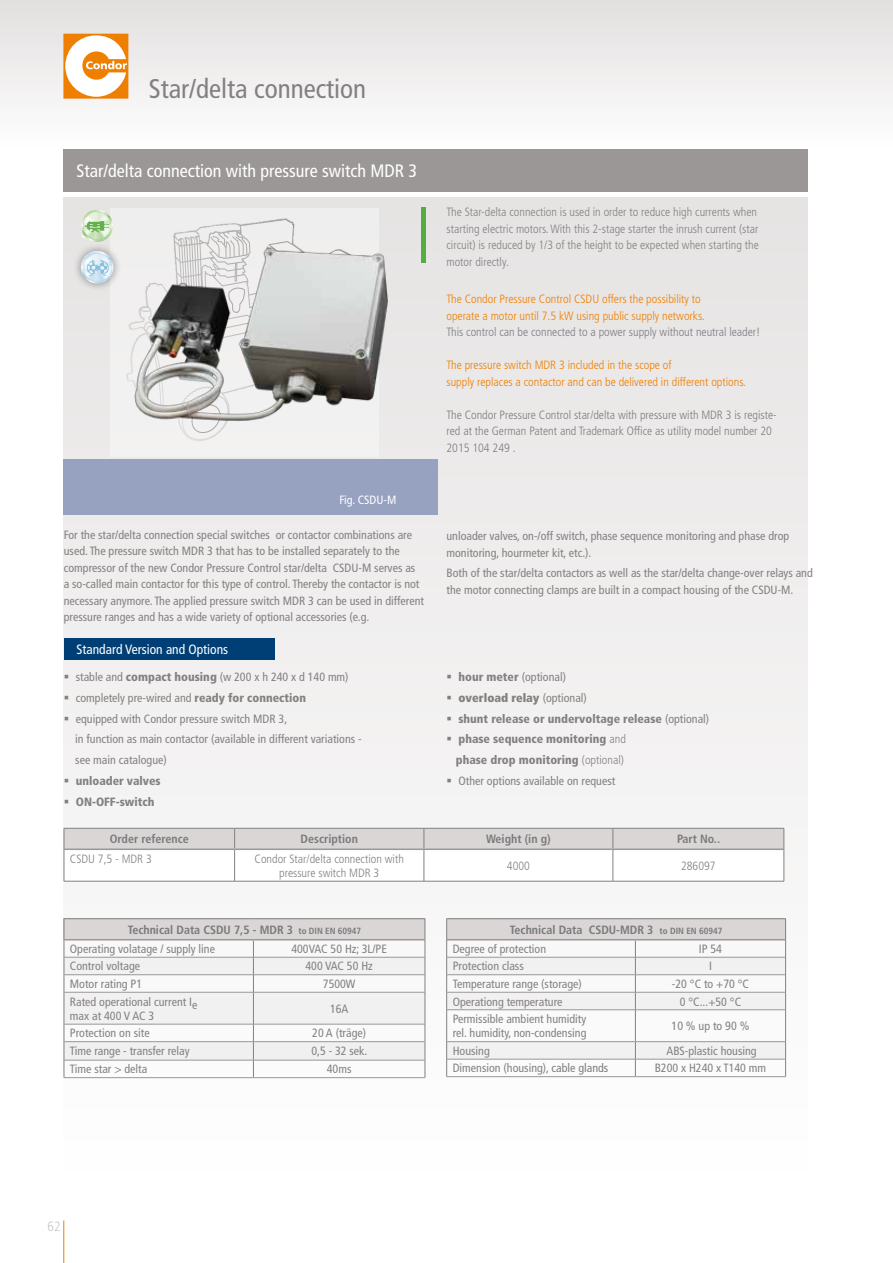
<style>
.page{position:relative;width:893px;height:1263px;background:#fff}
.page>*{position:absolute;margin:0;border:0;box-sizing:border-box;transform-origin:0 0}
.t1{font:condensed 27px "Frutiger LT Std";color:#828080}
.t2{font:condensed 18px "Frutiger LT Std";color:#fff}
.t3{font:condensed 13.5px "Frutiger LT Std";color:#fff}
.t4{font:300 condensed 13.5px "Frutiger LT Std";color:#c6c7c8}
.t5{font:condensed 12px/16.5px "Frutiger LT Std";color:#828080}
.t6{font:300 condensed 12px/16.5px "Frutiger LT Std";color:#828080}
.t7{font:300 condensed 12px/16.5px "Frutiger LT Std";color:#ee7f00}
.t8{font:300 condensed 12px/16.5px "Frutiger LT Std";color:#7c7c81}
.t9{font:900 condensed 12px/20.7px "Frutiger LT Std";color:#828080;text-align:right}
.t10{font:700 condensed 12px/19.2px "Frutiger LT Std";color:#797a7d}
.t11{font:900 condensed 12px "Frutiger LT Std";color:#828080}
.t12{font:condensed 12px "Frutiger LT Std";color:#fff}
.s1{font-weight:900}
.s2{font-weight:400}
.s3{font-weight:300}
.s4{font-weight:700;color:#797a7d}
.s5{font-weight:700;font-size:9px;color:#797a7d}
.s6{font-size:9px}
.s7{font-weight:400;color:#828080}
.s8{color:#7c7c81}
</style>
<div class="page">
<div style="left:64px;top:198px;width:744px;height:1001px;background:linear-gradient(to bottom,#e5e3e3,#fffefe)"></div>
<div style="left:0;top:0;width:893px;height:149px;background:linear-gradient(to bottom,#e2dfde,#fffffe)"></div>
<hr style="left:63px;top:1220px;width:1px;height:43px;background:#ee7f00">
<div style="left:64px;top:34px;width:64px;height:64px;border:1px solid #ee7f00"></div>
<svg style="left:65px;top:35px;width:62px;height:62px"></svg>
<div style="left:64px;top:149px;width:744px;height:42px;background:#9b9796"></div>
<div style="left:64px;top:459px;width:374px;height:55px;background:#97a1c0"></div>
<hr style="left:422px;top:207px;width:4px;height:56px;background:#55ac42">
<img style="left:111px;top:203px;width:259px;height:27px">
<svg style="left:128px;top:220px;width:225px;height:10px;background:#eae9e9"></svg>
<img style="left:81px;top:230px;width:333px;height:229px">
<svg style="left:64px;top:828px;width:721px;height:53px"></svg>
<hr style="left:64px;top:849px;width:1px;height:32px;background:#828080">
<hr style="left:64px;top:848px;width:171px;height:2px;background:#9b9796">
<hr style="left:235px;top:848px;width:189px;height:2px;background:#9b9796">
<hr style="left:424px;top:848px;width:189px;height:2px;background:#9b9796">
<hr style="left:234px;top:850px;width:1px;height:31px;background:#828080">
<hr style="left:424px;top:850px;width:1px;height:31px;background:#828080">
<hr style="left:613px;top:850px;width:1px;height:31px;background:#828080">
<hr style="left:613px;top:848px;width:171px;height:2px;background:#9b9796">
<hr style="left:784px;top:849px;width:1px;height:32px;background:#828080">
<hr style="left:64px;top:881px;width:171px;height:1px;background:#828080">
<hr style="left:235px;top:881px;width:189px;height:1px;background:#828080">
<hr style="left:424px;top:881px;width:189px;height:1px;background:#828080">
<hr style="left:613px;top:881px;width:171px;height:1px;background:#828080">
<hr style="left:446px;top:918px;width:189px;height:1px;background:#828080">
<hr style="left:635px;top:918px;width:151px;height:1px;background:#828080">
<svg style="left:446px;top:919px;width:340px;height:91px"></svg>
<hr style="left:446px;top:1010px;width:1px;height:32px;background:#828080">
<hr style="left:447px;top:1009px;width:188px;height:1px;background:#9b9796">
<hr style="left:635px;top:1010px;width:1px;height:31px;background:#828080">
<hr style="left:635px;top:1009px;width:150px;height:1px;background:#9b9796">
<hr style="left:785px;top:1010px;width:1px;height:32px;background:#828080">
<svg style="left:446px;top:1042px;width:340px;height:34px"></svg>
<hr style="left:447px;top:1041px;width:188px;height:1px;background:#9b9796">
<hr style="left:447px;top:1059px;width:188px;height:1px;background:#9b9796">
<hr style="left:446px;top:1076px;width:189px;height:1px;background:#9b9796">
<hr style="left:635px;top:1041px;width:150px;height:1px;background:#9b9796">
<hr style="left:635px;top:1059px;width:150px;height:1px;background:#9b9796">
<hr style="left:635px;top:1076px;width:151px;height:1px;background:#9b9796">
<hr style="left:64px;top:918px;width:189px;height:1px;background:#828080">
<hr style="left:253px;top:918px;width:172px;height:1px;background:#828080">
<svg style="left:64px;top:919px;width:362px;height:158px"></svg>
<hr style="left:64px;top:1041px;width:189px;height:1px;background:#9b9796">
<hr style="left:64px;top:1060px;width:189px;height:1px;background:#9b9796">
<hr style="left:64px;top:1077px;width:189px;height:1px;background:#9b9796">
<hr style="left:253px;top:1041px;width:172px;height:1px;background:#9b9796">
<hr style="left:253px;top:1060px;width:172px;height:1px;background:#9b9796">
<hr style="left:253px;top:1077px;width:172px;height:1px;background:#9b9796">
<div style="left:64px;top:638px;width:210px;height:21px;background:#003f75"></div>
<div style="left:73px;top:243px;width:48px;height:48px;background:#000;opacity:.4"></div>
<img style="left:81px;top:251px;width:33px;height:33px">
<img style="left:79px;top:209px;width:35px;height:33px">
<h1 class="t1" style="left:149px;top:73px;width:219px">Star/delta connection</h1>
<h2 class="t2" style="left:77px;top:160px;width:342px">Star/delta connection with pressure switch MDR 3</h2>
<p class="t12" style="left:339px;top:493px;width:59px">Fig. CSDU-M</p>
<p class="t6" style="left:446px;top:204px;width:314px">The Star-delta connection is used in order to reduce high currents when starting electric motors. With this 2-stage starter the inrush current (star circuit) is reduced by 1/3 of the height to be expected when starting the motor directly.</p>
<p class="t7" style="left:446px;top:291px;width:260px">The Condor Pressure Control CSDU offers the possibility to operate a motor until 7.5 kW using public supply networks.</p>
<p class="t8" style="left:446px;top:324px;width:316px">This control can be connected to a power supply without neutral leader!</p>
<p class="t7" style="left:446px;top:357px;width:301px">The pressure switch MDR 3 included in the scope of<br>supply replaces a contactor and can be delivered in different options.</p>
<p class="t8" style="left:446px;top:406px;width:332px">The Condor Pressure Control star/delta with pressure with MDR 3 is registe&shy;red at the German Patent and Trademark Office as utility model number 20<br>2015 104 249 .</p>
<p class="t5" style="left:64px;top:526px;width:362px">For the star/delta connection special switches or contactor combinations are used. The pressure switch MDR 3 that has to be installed separately to the compressor of the new Condor Pressure Control star/delta CSDU-M serves as<br>a so-called main contactor for this type of control. Thereby the contactor is not necessary anymore. The applied pressure switch MDR 3 can be used in different pressure ranges and has a wide variety of optional accessories (e.g.</p>
<p class="t5" style="left:446px;top:528px;width:344px">unloader valves, on-/off switch, phase sequence monitoring and phase drop monitoring, hourmeter kit, etc.).</p>
<p class="t5" style="left:446px;top:565px;width:368px">Both of the star/delta contactors as well as the star/delta change-over relays and the motor connecting clamps are built in a compact housing of the CSDU-M.</p>
<p class="t3" style="left:77px;top:641px;width:153px">Standard Version and Options</p>
<p class="t5" style="left:64px;top:669px;width:286px">▪ stable and <span class="s1">compact housing</span> (w 200 x h 240 x d 140 mm)</p>
<p class="t5" style="left:64px;top:689px;width:244px">▪ completely pre-wired and <span class="s1">ready for connection</span></p>
<p class="t5" style="left:75px;top:708px;width:288px;line-height:20.7px;text-indent:-12px">▪ equipped with Condor pressure switch MDR 3,<br>in function as main contactor (available in different variations - see main catalogue)</p>
<p class="t9" style="left:64px;top:770px;width:98px">▪ unloader valves</p>
<p class="t9" style="left:64px;top:791px;width:92px">▪ ON-OFF-switch</p>
<p class="t10" style="left:110px;top:829px;width:81px">Order reference</p>
<p class="t10" style="left:301px;top:829px;width:59px">Description</p>
<p class="t10" style="left:486px;top:829px;width:66px">Weight (in g)</p>
<p class="t10" style="left:677px;top:829px;width:45px">Part No..</p>
<p class="t6" style="left:70px;top:850px;width:83px">CSDU 7,5 - MDR 3</p>
<p class="t6" style="left:255px;top:851px;width:151px;line-height:14.4px;text-align:center">Condor Star/delta connection with pressure switch MDR 3</p>
<p class="t6" style="left:507px;top:857px;width:25px">4000</p>
<p class="t6" style="left:681px;top:857px;width:36px">286097</p>
<p class="t5" style="left:446px;top:669px;width:121px">▪ <span class="s1">hour meter</span> (optional)</p>
<p class="t11" style="left:446px;top:690px;width:142px">▪ overload relay <span class="s2">(optional)</span></p>
<p class="t9" style="left:446px;top:708px;width:264px">▪ shunt release or undervoltage release <span class="s2">(optional)</span></p>
<p class="t9" style="left:446px;top:729px;width:181px">▪ phase sequence monitoring <span class="s3">and </span>phase drop monitoring <span class="s3">(optional)</span></p>
<p class="t5" style="left:446px;top:772px;width:170px">▪ Other options available on request</p>
<p class="t5" style="left:70px;top:920px;width:293px;line-height:19.2px;text-indent:58px"><span class="s4">Technical Data CSDU 7,5 - MDR 3</span> <span class="s5">to DIN EN 60947<br></span>Operating volatage / supply line</p>
<p class="t5" style="left:291px;top:941px;width:97px">400VAC 50 Hz; 3L/PE</p>
<p class="t5" style="left:70px;top:958px;width:72px">Control voltage</p>
<p class="t5" style="left:306px;top:958px;width:69px">400 VAC 50 Hz</p>
<p class="t5" style="left:70px;top:976px;width:74px">Motor rating P1</p>
<p class="t5" style="left:323px;top:976px;width:34px">7500W</p>
<p class="t5" style="left:70px;top:994px;width:129px;line-height:14.4px">Rated operational current Ie max at 400 V AC 3</p>
<p class="t5" style="left:330px;top:1000px;width:20px">16A</p>
<p class="t5" style="left:70px;top:1025px;width:81px">Protection on site</p>
<p class="t5" style="left:312px;top:1025px;width:55px">20 A (träge)</p>
<p class="t5" style="left:70px;top:1042px;width:121px">Time range - transfer relay</p>
<p class="t5" style="left:311px;top:1043px;width:58px">0,5 - 32 sek.</p>
<p class="t5" style="left:70px;top:1061px;width:79px">Time star &gt; delta</p>
<p class="t5" style="left:327px;top:1061px;width:26px">40ms</p>
<p class="t4" style="left:48px;top:1218px;width:14px">62</p>
<p class="t10" style="left:453px;top:920px;width:271px;text-indent:57px">Technical Data CSDU-MDR 3 <span class="s6">to DIN EN 60947<br></span><span class="s7">Degree of protection</span></p>
<p class="t5" style="left:699px;top:941px;width:25px">IP 54</p>
<p class="t5" style="left:453px;top:958px;width:73px">Protection class</p>
<p class="t5" style="left:709px;top:958px;width:4px">I</p>
<p class="t5" style="left:453px;top:976px;width:131px">Temperature range (storage)</p>
<p class="t5" style="left:672px;top:976px;width:79px">-20 °C to +70 °C</p>
<p class="t5" style="left:453px;top:993px;width:111px">Operationg temperature</p>
<p class="t5" style="left:680px;top:993px;width:63px">0 °C...+50 °C</p>
<p class="t5" style="left:453px;top:1012px;width:135px;line-height:14.4px">Permissible ambient humidity rel. humidity, non-condensing</p>
<p class="t5" style="left:672px;top:1018px;width:79px">10 % up to 90 %</p>
<p class="t5" style="left:453px;top:1042px;width:39px">Housing</p>
<p class="t5" style="left:666px;top:1042px;width:92px">ABS-plastic housing</p>
<p class="t5" style="left:453px;top:1060px;width:157px">Dimension (housing), <span class="s8">cable glands</span></p>
<p class="t5" style="left:655px;top:1060px;width:113px">B200 x H240 x T140 mm</p>
</div>
